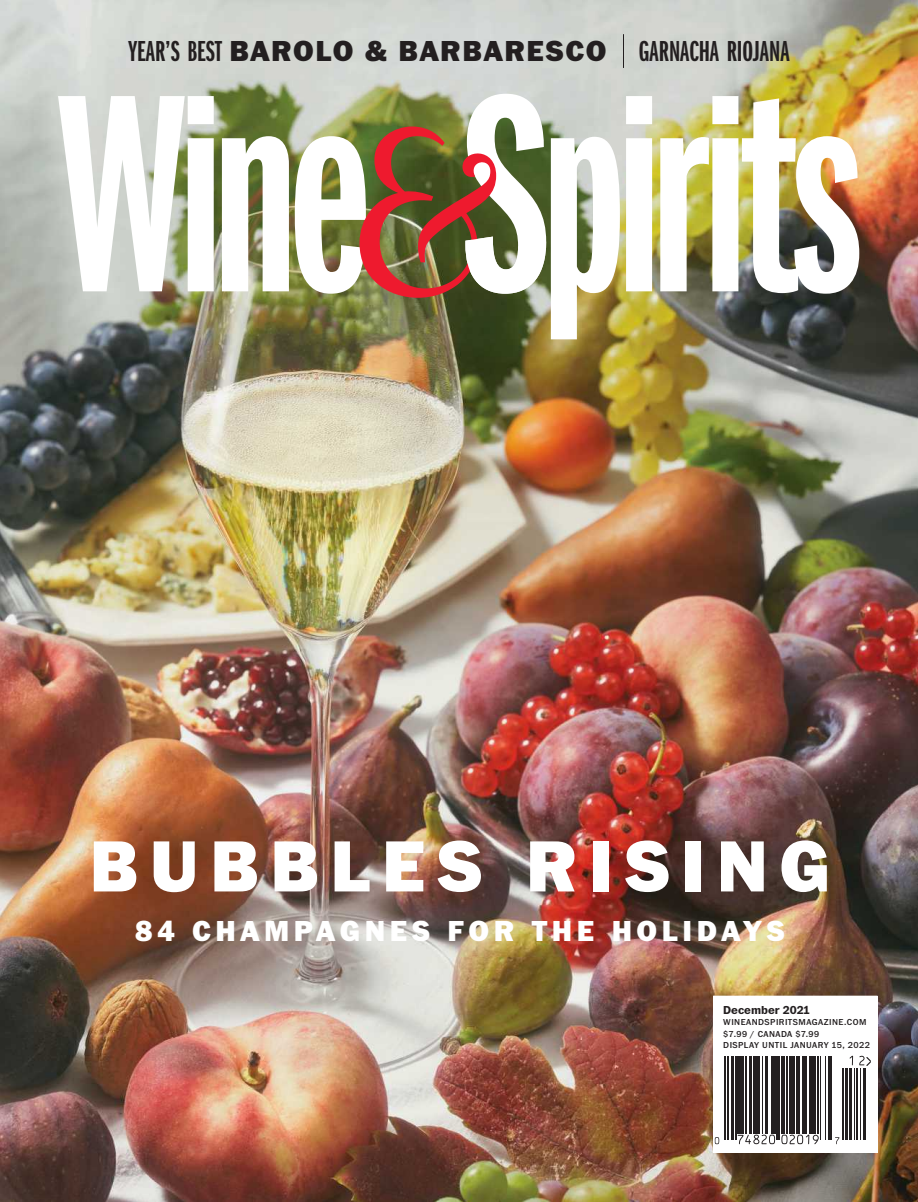
<style>
.page{position:relative;width:918px;height:1202px;background:#fff}
.page>*{position:absolute;margin:0;border:0;box-sizing:border-box;transform-origin:0 0}
.t1{font:75px "WS Franklin ITC Black";letter-spacing:.15em;color:#fff}
.t2{font:30px "WS Franklin Gothic Demi X Comp";color:#231f20}
.t3{font:30px "WS Franklin ITC Black";letter-spacing:.15em;color:#fff}
.t4{font:12px "WS Franklin ITC Bold";color:#231f20}
.t5{font:9px/11.2px "WS Franklin ITC Medium";letter-spacing:.05em;color:#231f20}
.s1{font-family:"WS Franklin ITC Black"}
</style>
<div class="page">
<img style="left:0;top:0;width:918px;height:1202px">
<img style="left:58px;top:94px;width:801px;height:245px">
<svg style="left:359px;top:126px;width:187px;height:172px"></svg>
<hr style="left:623px;top:34px;width:1px;height:34px;background:#231f20">
<div style="left:713px;top:995px;width:164px;height:157px;background:#fff"></div>
<svg style="left:714px;top:1055px;width:157px;height:90px"></svg>
<h2 class="t2" style="left:128px;top:35px;width:663px">YEAR’S BEST <span class="s1">BAROLO &amp; BARBARESCO</span> GARNACHA RIOJANA</h2>
<h1 class="t1" style="left:89px;top:824px;width:743px">BUBBLES RISING</h1>
<h2 class="t3" style="left:135px;top:914px;width:651px">84 CHAMPAGNES FOR THE HOLIDAYS</h2>
<h3 class="t4" style="left:723px;top:1003px;width:88px">December 2021</h3>
<p class="t5" style="left:723px;top:1017px;width:148px">WINEANDSPIRITSMAGAZINE.COM $7.99 / CANADA $7.99<br>DISPLAY UNTIL JANUARY 15, 2022</p>
</div>
